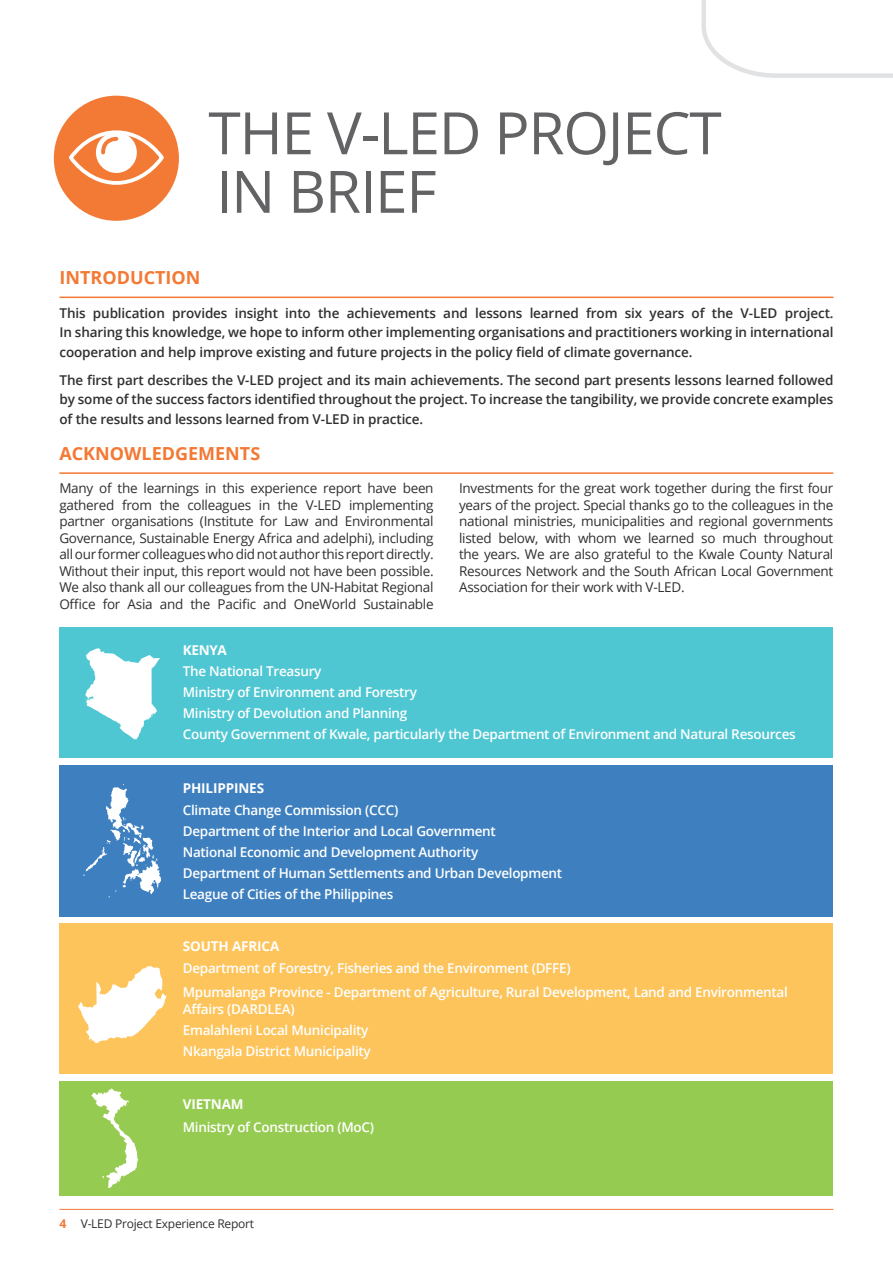
<style>
.page{position:relative;width:893px;height:1263px;background:#fff}
.page>*{position:absolute;margin:0;border:0;box-sizing:border-box;transform-origin:0 0}
.Header_A{font:58.5px "Open Sans";letter-spacing:-.02em;color:#636366}
.Subhead_A_-_blue_lin{font:700 18px "Open Sans";color:#f37934}
.Body_Copy{font:13.5px/16.5px "Open Sans";letter-spacing:-.02em;color:#312f30;text-align:justify}
.Body_Copy-2{font:600 13.5px/16.5px "Open Sans";letter-spacing:-.02em;color:#fff}
.Body_-_full_width{font:600 13.5px/19.5px "Open Sans";letter-spacing:-.01em;color:#312f30;text-align:justify}
.Body_-_full_width-2{font:700 13.5px "Open Sans";letter-spacing:-.01em;color:#fff}
.Body_Copy-3{font:600 13.5px "Open Sans";letter-spacing:-.02em;color:#fff}
.Body_Copy-4{font:700 13.5px "Open Sans";letter-spacing:-.02em;color:#fff}
.t1{font:12px "Open Sans";letter-spacing:-.02em;color:#312f30}
.s1{font-weight:700;font-size:12.15px;color:#f37934}
</style>
<div class="page">
<div style="left:54px;top:96px;width:125px;height:125px;background:#f37a35;border-radius:50%"></div>
<svg style="left:69px;top:130px;width:95px;height:55px"></svg>
<hr style="left:59px;top:472px;width:774px;height:2px;background:#f37934">
<div style="left:59px;top:627px;width:774px;height:131px;background:#4fc7d2"></div>
<div style="left:59px;top:765px;width:774px;height:151px;background:#3e80bf"></div>
<div style="left:59px;top:924px;width:774px;height:150px;background:#fdc45b"></div>
<div style="left:59px;top:1081px;width:774px;height:115px;background:#96cb51"></div>
<svg style="left:85px;top:648px;width:75px;height:92px"></svg>
<svg style="left:78px;top:966px;width:89px;height:77px"></svg>
<svg style="left:83px;top:784px;width:77px;height:113px"></svg>
<svg style="left:91px;top:1088px;width:47px;height:100px"></svg>
<hr style="left:60px;top:297px;width:773px;height:1px;background:#f37934">
<svg style="left:701px;top:0;width:192px;height:78px"></svg>
<hr style="left:59px;top:1209px;width:774px;height:1px;background:#f37934">
<p class="Header_A" style="left:208px;top:93px;width:515px">THE V-LED PROJECT</p>
<p class="Header_A" style="left:216px;top:151px;width:222px">IN BRIEF</p>
<p class="Subhead_A_-_blue_lin" style="left:60px;top:265px;width:142px">INTRODUCTION</p>
<p class="Body_-_full_width" style="left:60px;top:303px;width:775px">This publication provides insight into the achievements and lessons learned from six years of the V-LED project.<br>In sharing this knowledge, we hope to inform other implementing organisations and practitioners working in international cooperation and help improve existing and future projects in the policy field of climate governance.</p>
<p class="Body_-_full_width" style="left:60px;top:370px;width:775px">The first part describes the V-LED project and its main achievements. The second part presents lessons learned followed by some of the success factors identified throughout the project. To increase the tangibility, we provide concrete examples of the results and lessons learned from V-LED in practice.</p>
<p class="Subhead_A_-_blue_lin" style="left:59px;top:440px;width:202px">ACKNOWLEDGEMENTS</p>
<p class="Body_Copy" style="left:59px;top:480px;width:376px">Many of the learnings in this experience report have been gathered from the colleagues in the V-LED implementing partner organisations (Institute for Law and Environmental Governance, Sustainable Energy Africa and adelphi), including all our former colleagues who did not author this report directly.<br>Without their input, this report would not have been possible.<br>We also thank all our colleagues from the UN-Habitat Regional Office for Asia and the Pacific and OneWorld Sustainable</p>
<p class="Body_Copy" style="left:459px;top:480px;width:376px">Investments for the great work together during the first four years of the project. Special thanks go to the colleagues in the national ministries, municipalities and regional governments listed below, with whom we learned so much throughout the years. We are also grateful to the Kwale County Natural Resources Network and the South African Local Government Association for their work with V-LED.</p>
<p class="Body_Copy-4" style="left:183px;top:640px;width:46px">KENYA</p>
<p class="Body_Copy-2" style="left:183px;top:662px;width:140px">The National Treasury</p>
<p class="Body_Copy-2" style="left:183px;top:683px;width:236px">Ministry of Environment and Forestry</p>
<p class="Body_Copy-2" style="left:183px;top:704px;width:226px">Ministry of Devolution and Planning</p>
<p class="Body_Copy-2" style="left:183px;top:725px;width:614px">County Government of Kwale, particularly the Department of Environment and Natural Resources</p>
<p class="Body_-_full_width-2" style="left:183px;top:778px;width:83px">PHILIPPINES</p>
<p class="Body_Copy-2" style="left:183px;top:801px;width:217px">Climate Change Commission (CCC)</p>
<p class="Body_Copy-2" style="left:183px;top:822px;width:315px">Department of the Interior and Local Government</p>
<p class="Body_Copy-2" style="left:183px;top:843px;width:297px">National Economic and Development Authority</p>
<p class="Body_Copy-2" style="left:183px;top:864px;width:381px">Department of Human Settlements and Urban Development</p>
<p class="Body_Copy-2" style="left:183px;top:885px;width:212px">League of Cities of the Philippines</p>
<p class="Body_-_full_width-2" style="left:183px;top:937px;width:98px">SOUTH AFRICA</p>
<p class="Body_Copy-2" style="left:183px;top:960px;width:389px">Department of Forestry, Fisheries and the Environment (DFFE)</p>
<p class="Body_Copy-2" style="left:183px;top:984px;width:607px">Mpumalanga Province - Department of Agriculture, Rural Development, Land and Environmental<br>Affairs (DARDLEA)</p>
<p class="Body_Copy-2" style="left:183px;top:1021px;width:187px">Emalahleni Local Municipality</p>
<p class="Body_Copy-2" style="left:183px;top:1042px;width:190px">Nkangala District Municipality</p>
<p class="Body_-_full_width-2" style="left:183px;top:1094px;width:62px">VIETNAM</p>
<p class="Body_Copy-3" style="left:183px;top:1118px;width:193px">Ministry of Construction (MoC)</p>
<p class="t1" style="left:60px;top:1215px;width:196px"><span class="s1">4</span> V-LED Project Experience Report</p>
</div>
